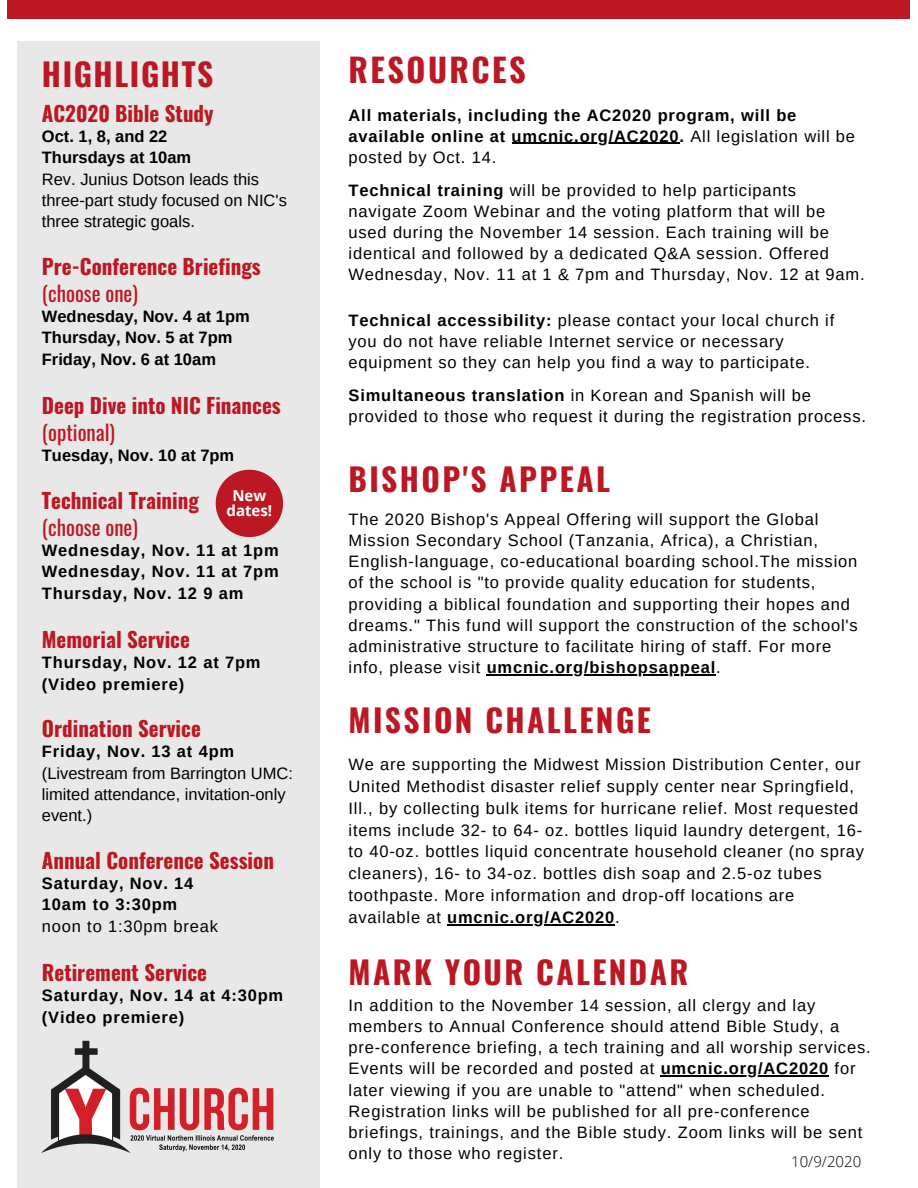
<style>
.page{position:relative;width:918px;height:1188px;background:#fff}
.page>*{position:absolute;margin:0;border:0;box-sizing:border-box;transform-origin:0 0}
.t1{font:700 32.4px "Oswald";letter-spacing:.075em;color:#bc1823}
.t2{font:700 31.5px "Oswald";letter-spacing:.075em;color:#bc1823}
.t3{font:700 31.5px "Oswald";letter-spacing:.05em;color:#bc1823}
.t4{font:700 21px "Oswald";color:#bc1823}
.t5{font:21px "Oswald";color:#bc1823}
.t6{font:16.5px/21.1px "Arimo";letter-spacing:.05em;color:#000}
.t7{font:700 16.5px/21.3px "Arimo";letter-spacing:.05em;color:#000}
.t8{font:16.5px/21.3px "Arimo";color:#000}
.t9{font:700 16.5px/21.3px "Arimo";color:#000}
.t10{font:300 15px "Open Sans";color:#000}
.t11{font:700 15px/15.8px "Open Sans";color:#fff;text-align:center}
.s1{font-weight:400}
.s2{font-weight:700}
</style>
<div class="page">
<div style="left:17px;top:42px;width:303px;height:1146px;background:#e8e8e8"></div>
<div style="left:8px;top:0;width:902px;height:19px;background:#bc1823"></div>
<img style="left:42px;top:1040px;width:232px;height:112px">
<svg style="left:216px;top:470px;width:67px;height:67px"></svg>
<hr style="left:512px;top:143px;width:168px;height:1px;background:#000">
<hr style="left:447px;top:924px;width:168px;height:1px;background:#000">
<hr style="left:487px;top:674px;width:229px;height:1px;background:#000">
<hr style="left:661px;top:1075px;width:168px;height:2px;background:#000">
<h2 class="t3" style="left:42px;top:49px;width:173px">HIGHLIGHTS</h2>
<p class="t4" style="left:42px;top:96px;width:173px">AC2020 Bible Study</p>
<p class="t9" style="left:42px;top:125px;width:151px">Oct. 1, 8, and 22<br>Thursdays at 10am</p>
<p class="t8" style="left:42px;top:168px;width:247px">Rev. Junius Dotson leads this three-part study focused on NIC's three strategic goals.</p>
<p class="t4" style="left:42px;top:249px;width:220px">Pre-Conference Briefings</p>
<p class="t5" style="left:42px;top:276px;width:97px">(choose one)</p>
<p class="t9" style="left:42px;top:305px;width:209px">Wednesday, Nov. 4 at 1pm<br>Thursday, Nov. 5 at 7pm<br>Friday, Nov. 6 at 10am</p>
<p class="t4" style="left:42px;top:389px;width:240px">Deep Dive into NIC Finances</p>
<p class="t5" style="left:42px;top:416px;width:75px">(optional)</p>
<p class="t9" style="left:42px;top:445px;width:194px">Tuesday, Nov. 10 at 7pm</p>
<p class="t4" style="left:42px;top:483px;width:159px">Technical Training</p>
<p class="t5" style="left:42px;top:510px;width:97px">(choose one)</p>
<p class="t7" style="left:42px;top:539px;width:238px;text-align:justify">Wednesday, Nov. 11 at 1pm Wednesday, Nov. 11 at 7pm Thursday, Nov. 12 9 am</p>
<p class="t4" style="left:42px;top:623px;width:150px">Memorial Service</p>
<p class="t7" style="left:42px;top:652px;width:220px">Thursday, Nov. 12 at 7pm (Video premiere)</p>
<p class="t4" style="left:42px;top:712px;width:161px">Ordination Service</p>
<p class="t7" style="left:42px;top:741px;width:194px">Friday, Nov. 13 at 4pm</p>
<p class="t8" style="left:42px;top:762px;width:253px">(Livestream from Barrington UMC: limited attendance, invitation-only event.)</p>
<p class="t4" style="left:42px;top:843px;width:234px">Annual Conference Session</p>
<p class="t7" style="left:42px;top:872px;width:153px">Saturday, Nov. 14<br>10am to 3:30pm</p>
<p class="t6" style="left:42px;top:915px;width:178px">noon to 1:30pm break</p>
<p class="t4" style="left:42px;top:956px;width:167px">Retirement Service</p>
<p class="t7" style="left:42px;top:985px;width:243px">Saturday, Nov. 14 at 4:30pm (Video premiere)</p>
<p class="t11" style="left:227px;top:487px;width:47px">New dates!</p>
<h1 class="t1" style="left:349px;top:44px;width:179px">RESOURCES</h1>
<p class="t7" style="left:349px;top:104px;width:508px">All materials, including the AC2020 program, will be available online at umcnic.org/AC2020. <span class="s1">All legislation will be posted by Oct. 14.</span></p>
<p class="t6" style="left:349px;top:179px;width:518px"><span class="s2">Technical training</span> will be provided to help participants navigate Zoom Webinar and the voting platform that will be used during the November 14 session. Each training will be identical and followed by a dedicated Q&amp;A session. Offered Wednesday, Nov. 11 at 1 &amp; 7pm and Thursday, Nov. 12 at 9am.</p>
<p class="t6" style="left:349px;top:309px;width:487px"><span class="s2">Technical accessibility:</span> please contact your local church if you do not have reliable Internet service or necessary equipment so they can help you find a way to participate.</p>
<p class="t6" style="left:349px;top:384px;width:519px"><span class="s2">Simultaneous translation</span> in Korean and Spanish will be provided to those who request it during the registration process.</p>
<h2 class="t2" style="left:349px;top:454px;width:263px">BISHOP'S APPEAL</h2>
<p class="t6" style="left:349px;top:509px;width:511px">The 2020 Bishop's Appeal Offering will support the Global Mission Secondary School (Tanzania, Africa), a Christian, English-language, co-educational boarding school.The mission of the school is "to provide quality education for students, providing a biblical foundation and supporting their hopes and dreams." This fund will support the construction of the school's administrative structure to facilitate hiring of staff. For more info, please visit <span class="s2">umcnic.org/bishopsappeal</span>.</p>
<h2 class="t2" style="left:349px;top:696px;width:304px">MISSION CHALLENGE</h2>
<p class="t6" style="left:349px;top:753px;width:517px;line-height:21.9px">We are supporting the Midwest Mission Distribution Center, our United Methodist disaster relief supply center near Springfield, Ill., by collecting bulk items for hurricane relief. Most requested items include 32- to 64- oz. bottles liquid laundry detergent, 16- to 40-oz. bottles liquid concentrate household cleaner (no spray cleaners), 16- to 34-oz. bottles dish soap and 2.5-oz tubes toothpaste. More information and drop-off locations are available at <span class="s2">umcnic.org/AC2020</span>.</p>
<h2 class="t2" style="left:349px;top:947px;width:341px">MARK YOUR CALENDAR</h2>
<p class="t6" style="left:349px;top:995px;width:524px">In addition to the November 14 session, all clergy and lay members to Annual Conference should attend Bible Study, a pre-conference briefing, a tech training and all worship services.<br>Events will be recorded and posted at <span class="s2">umcnic.org/AC2020</span> for later viewing if you are unable to "attend" when scheduled.<br>Registration links will be published for all pre-conference briefings, trainings, and the Bible study. Zoom links will be sent only to those who register.</p>
<p class="t10" style="left:791px;top:1151px;width:72px">10/9/2020</p>
</div>
